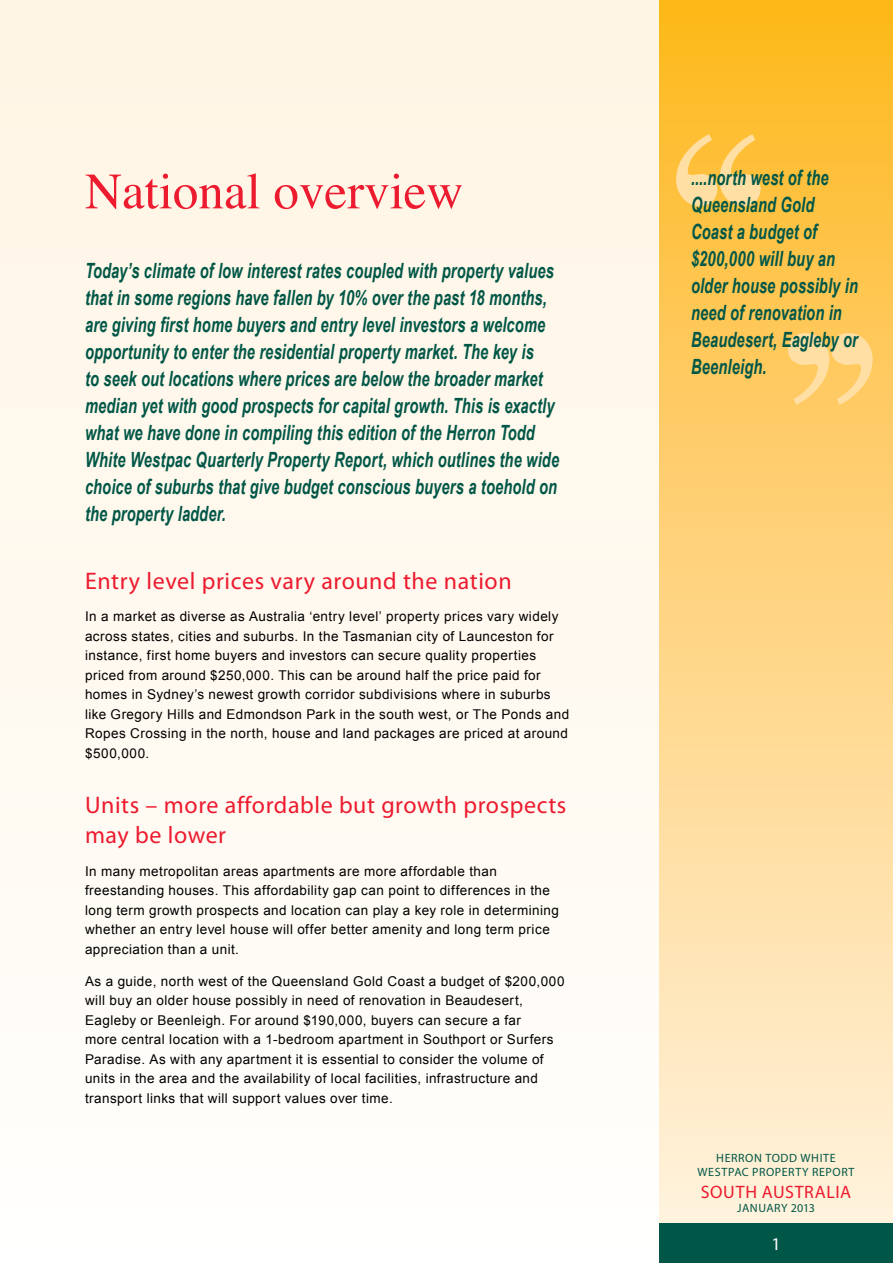
<style>
.page{position:relative;width:893px;height:1263px;background:#fff9f0}
.page>*{position:absolute;margin:0;border:0;box-sizing:border-box;transform-origin:0 0}
.t1{font:51px "Times";color:#ed1b2f}
.t2{font:24px/30px "Myriad Pro";letter-spacing:.025em;color:#ed1b2f}
.t3{font:italic 700 21px/27px "Arial Narrow";letter-spacing:.01em;color:#005747;scale:.85 1}
.t4{font:18px "Myriad Pro";letter-spacing:.03em;color:#ed1b2f}
.t5{font:18px "Myriad Pro";color:#fff}
.t6{font:13.5px/19.5px "Arial";letter-spacing:.03em;color:#000}
.t7{font:12px/14.4px "Myriad Pro";letter-spacing:.05em;color:#005747;text-align:center}
.t8{font:12px "Myriad Pro";letter-spacing:.025em;color:#005747}
</style>
<div class="page">
<div style="left:659px;top:0;width:234px;height:1263px;background:linear-gradient(to bottom,#feb821,#fff4e7)"></div>
<div style="left:659px;top:1223px;width:234px;height:40px;background:#005747"></div>
<svg style="left:676px;top:134px;width:85px;height:72px;background:#fece6b"></svg>
<svg style="left:788px;top:333px;width:85px;height:72px;background:#ffd380"></svg>
<h1 class="t1" style="left:85px;top:144px;width:380px">National overview</h1>
<p class="t3" style="left:85px;top:256px;width:559px">Today’s climate of low interest rates coupled with property values that in some regions have fallen by 10% over the past 18 months, are giving first home buyers and entry level investors a welcome opportunity to enter the residential property market. The key is<br>to seek out locations where prices are below the broader market median yet with good prospects for capital growth. This is exactly what we have done in compiling this edition of the Herron Todd White Westpac Quarterly Property Report, which outlines the wide choice of suburbs that give budget conscious buyers a toehold on the property ladder.</p>
<h2 class="t2" style="left:85px;top:566px;width:428px">Entry level prices vary around the nation</h2>
<p class="t6" style="left:85px;top:607px;width:486px">In a market as diverse as Australia ‘entry level’ property prices vary widely across states, cities and suburbs. In the Tasmanian city of Launceston for instance, first home buyers and investors can secure quality properties priced from around $250,000. This can be around half the price paid for homes in Sydney’s newest growth corridor subdivisions where in suburbs like Gregory Hills and Edmondson Park in the south west, or The Ponds and Ropes Crossing in the north, house and land packages are priced at around $500,000.</p>
<h2 class="t2" style="left:85px;top:790px;width:483px">Units – more affordable but growth prospects may be lower</h2>
<p class="t6" style="left:85px;top:861px;width:475px">In many metropolitan areas apartments are more affordable than freestanding houses. This affordability gap can point to differences in the long term growth prospects and location can play a key role in determining whether an entry level house will offer better amenity and long term price appreciation than a unit.</p>
<p class="t6" style="left:85px;top:972px;width:481px">As a guide, north west of the Queensland Gold Coast a budget of $200,000 will buy an older house possibly in need of renovation in Beaudesert, Eagleby or Beenleigh. For around $190,000, buyers can secure a far<br>more central location with a 1-bedroom apartment in Southport or Surfers Paradise. As with any apartment it is essential to consider the volume of units in the area and the availability of local facilities, infrastructure and transport links that will support values over time.</p>
<h3 class="t3" style="left:691px;top:163px;width:198px">....north west of the<br>Queensland Gold<br>Coast a budget of $200,000 will buy an older house possibly in need of renovation in<br>Beaudesert, Eagleby or<br>Beenleigh.</h3>
<p class="t7" style="left:697px;top:1150px;width:159px">Herron Todd White<br>Westpac Property Report</p>
<h3 class="t4" style="left:701px;top:1180px;width:152px">South Australia</h3>
<p class="t8" style="left:737px;top:1200px;width:79px">January 2013</p>
<h3 class="t5" style="left:771px;top:1233px;width:11px">1</h3>
</div>
